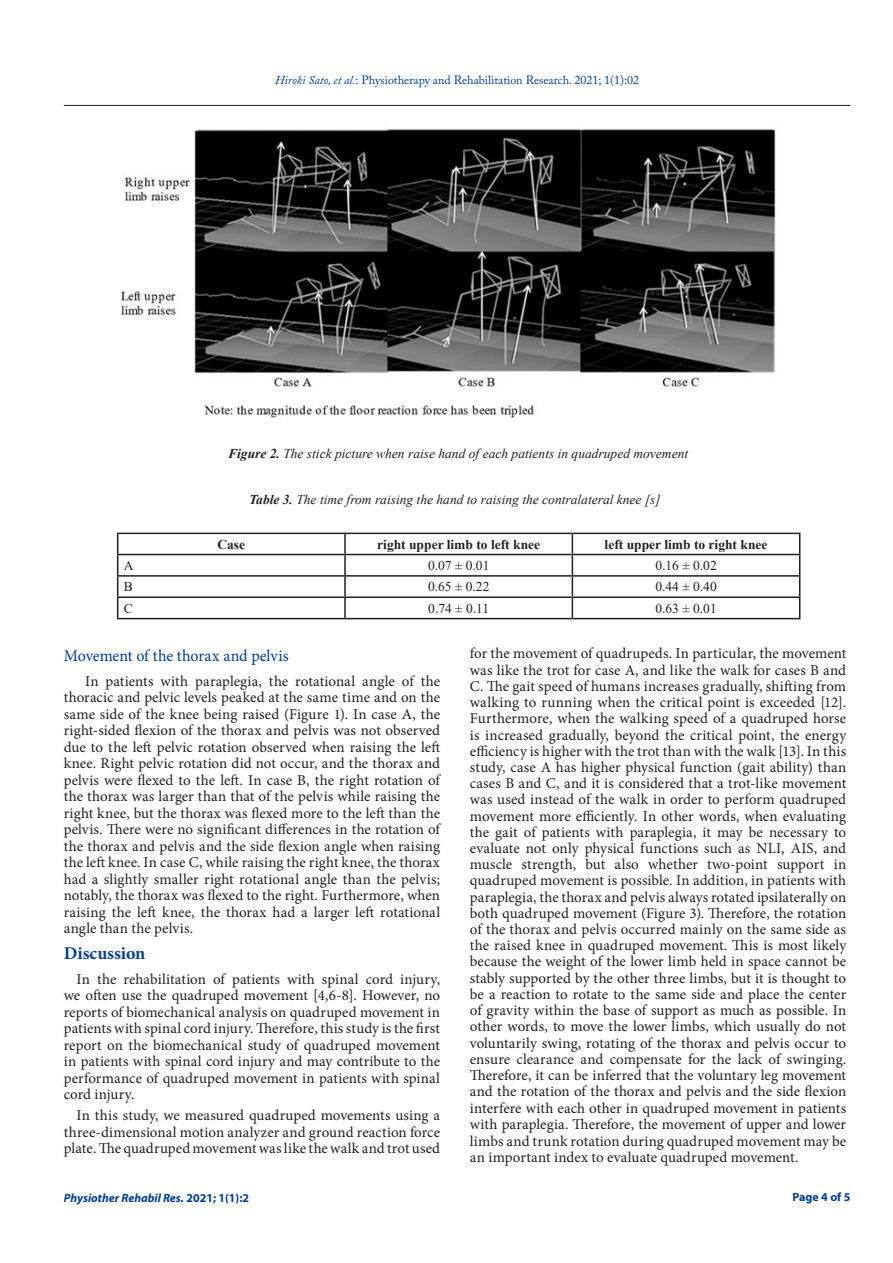
<style>
.page{position:relative;width:893px;height:1263px;background:#fff}
.page>*{position:absolute;margin:0;border:0;box-sizing:border-box;transform-origin:0 0}
.t1{font:700 18px "Minion Pro";color:#003e88}
.t2{font:16.5px "Minion Pro";letter-spacing:-.005em;color:#003e88}
.t3{font:15px/16.2px "Minion Pro";color:#231f20;text-align:justify}
.t4{font:italic 13.5px "Times New Roman";color:#231f20}
.t5{font:13.5px "Times New Roman";color:#231f20}
.t6{font:700 13.5px "Times New Roman";color:#231f20}
.t7{font:12px "Adobe Caslon Pro";color:#003e88}
.t8{font:italic 700 12px "Myriad Pro";color:#003e88}
.t9{font:700 12px "Myriad Pro";color:#003e88}
.s1{font-style:italic}
.s2{font-weight:700}
.s3{font-style:normal}
</style>
<div class="page">
<hr style="left:64px;top:105px;width:786px;height:1px;background:#231f20">
<img style="left:121px;top:129px;width:655px;height:289px">
<hr style="left:117px;top:533px;width:228px;height:1px;background:#231f20">
<hr style="left:345px;top:533px;width:227px;height:1px;background:#231f20">
<hr style="left:344px;top:534px;width:2px;height:20px;background:#231f20">
<hr style="left:572px;top:533px;width:228px;height:1px;background:#231f20">
<hr style="left:117px;top:554px;width:228px;height:1px;background:#231f20">
<hr style="left:345px;top:554px;width:227px;height:1px;background:#231f20">
<hr style="left:344px;top:555px;width:2px;height:20px;background:#231f20">
<hr style="left:572px;top:554px;width:228px;height:1px;background:#231f20">
<hr style="left:117px;top:575px;width:228px;height:2px;background:#231f20">
<hr style="left:345px;top:575px;width:227px;height:2px;background:#231f20">
<svg style="left:344px;top:577px;width:2px;height:19px"></svg>
<hr style="left:572px;top:575px;width:228px;height:2px;background:#231f20">
<hr style="left:117px;top:596px;width:228px;height:2px;background:#231f20">
<svg style="left:117px;top:534px;width:1px;height:84px"></svg>
<hr style="left:345px;top:596px;width:227px;height:2px;background:#231f20">
<hr style="left:344px;top:598px;width:2px;height:20px;background:#231f20">
<hr style="left:572px;top:596px;width:228px;height:2px;background:#231f20">
<svg style="left:572px;top:534px;width:1px;height:84px"></svg>
<svg style="left:799px;top:534px;width:1px;height:84px"></svg>
<hr style="left:117px;top:618px;width:228px;height:1px;background:#231f20">
<hr style="left:345px;top:618px;width:227px;height:1px;background:#231f20">
<hr style="left:572px;top:618px;width:228px;height:1px;background:#231f20">
<p class="t7" style="left:275px;top:73px;width:365px"><span class="s1">Hiroki Sato, et al.</span>: Physiotherapy and Rehabilitation Research. 2021; 1(1):02</p>
<p class="t4" style="left:228px;top:444px;width:461px"><span class="s2">Figure 2.</span> The stick picture when raise hand of each patients in quadruped movement</p>
<p class="t4" style="left:249px;top:490px;width:413px"><span class="s2">Table 3.</span> The time from raising the hand to raising the contralateral knee [s]</p>
<p class="t6" style="left:217px;top:534px;width:29px">Case</p>
<p class="t6" style="left:377px;top:534px;width:164px">right upper limb to left knee</p>
<p class="t6" style="left:605px;top:534px;width:164px">left upper limb to right knee</p>
<p class="t5" style="left:124px;top:556px;width:11px">A</p>
<p class="t5" style="left:428px;top:556px;width:63px">0.07 ± 0.01</p>
<p class="t5" style="left:655px;top:556px;width:63px">0.16 ± 0.02</p>
<p class="t5" style="left:124px;top:577px;width:11px">B</p>
<p class="t5" style="left:428px;top:577px;width:63px">0.65 ± 0.22</p>
<p class="t5" style="left:655px;top:577px;width:63px">0.44 ± 0.40</p>
<p class="t5" style="left:124px;top:598px;width:11px">C</p>
<p class="t5" style="left:428px;top:598px;width:62px">0.74 ± 0.11</p>
<p class="t5" style="left:655px;top:598px;width:63px">0.63 ± 0.01</p>
<p class="t2" style="left:64px;top:644px;width:226px">Movement of the thorax and pelvis</p>
<p class="t3" style="left:64px;top:672px;width:378px;text-indent:21px">In patients with paraplegia, the rotational angle of the thoracic and pelvic levels peaked at the same time and on the same side of the knee being raised (Figure 1). In case A, the right-sided flexion of the thorax and pelvis was not observed due to the left pelvic rotation observed when raising the left knee. Right pelvic rotation did not occur, and the thorax and pelvis were flexed to the left. In case B, the right rotation of the thorax was larger than that of the pelvis while raising the right knee, but the thorax was flexed more to the left than the pelvis. There were no significant differences in the rotation of the thorax and pelvis and the side flexion angle when raising the left knee. In case C, while raising the right knee, the thorax had a slightly smaller right rotational angle than the pelvis; notably, the thorax was flexed to the right. Furthermore, when raising the left knee, the thorax had a larger left rotational angle than the pelvis.</p>
<p class="t1" style="left:64px;top:940px;width:83px">Discussion</p>
<p class="t3" style="left:64px;top:971px;width:378px;text-indent:13px">In the rehabilitation of patients with spinal cord injury, we often use the quadruped movement [4,6-8]. However, no reports of biomechanical analysis on quadruped movement in patients with spinal cord injury. Therefore, this study is the first report on the biomechanical study of quadruped movement in patients with spinal cord injury and may contribute to the performance of quadruped movement in patients with spinal cord injury.</p>
<p class="t3" style="left:64px;top:1107px;width:378px;text-indent:13px">In this study, we measured quadruped movements using a three-dimensional motion analyzer and ground reaction force plate. The quadruped movement was like the walk and trot used</p>
<p class="t8" style="left:64px;top:1190px;width:187px">Physiother Rehabil Res. <span class="s3">2021; 1(1):2</span></p>
<p class="t3" style="left:470px;top:645px;width:378px">for the movement of quadrupeds. In particular, the movement was like the trot for case A, and like the walk for cases B and C. The gait speed of humans increases gradually, shifting from walking to running when the critical point is exceeded [12].<br>Furthermore, when the walking speed of a quadruped horse is increased gradually, beyond the critical point, the energy efficiency is higher with the trot than with the walk [13]. In this study, case A has higher physical function (gait ability) than cases B and C, and it is considered that a trot-like movement was used instead of the walk in order to perform quadruped movement more efficiently. In other words, when evaluating the gait of patients with paraplegia, it may be necessary to evaluate not only physical functions such as NLI, AIS, and muscle strength, but also whether two-point support in quadruped movement is possible. In addition, in patients with paraplegia, the thorax and pelvis always rotated ipsilaterally on both quadruped movement (Figure 3). Therefore, the rotation of the thorax and pelvis occurred mainly on the same side as the raised knee in quadruped movement. This is most likely because the weight of the lower limb held in space cannot be stably supported by the other three limbs, but it is thought to be a reaction to rotate to the same side and place the center of gravity within the base of support as much as possible. In other words, to move the lower limbs, which usually do not voluntarily swing, rotating of the thorax and pelvis occur to ensure clearance and compensate for the lack of swinging.<br>Therefore, it can be inferred that the voluntary leg movement and the rotation of the thorax and pelvis and the side flexion interfere with each other in quadruped movement in patients with paraplegia. Therefore, the movement of upper and lower limbs and trunk rotation during quadruped movement may be an important index to evaluate quadruped movement.</p>
<p class="t9" style="left:792px;top:1189px;width:60px">Page 4 of 5</p>
</div>
